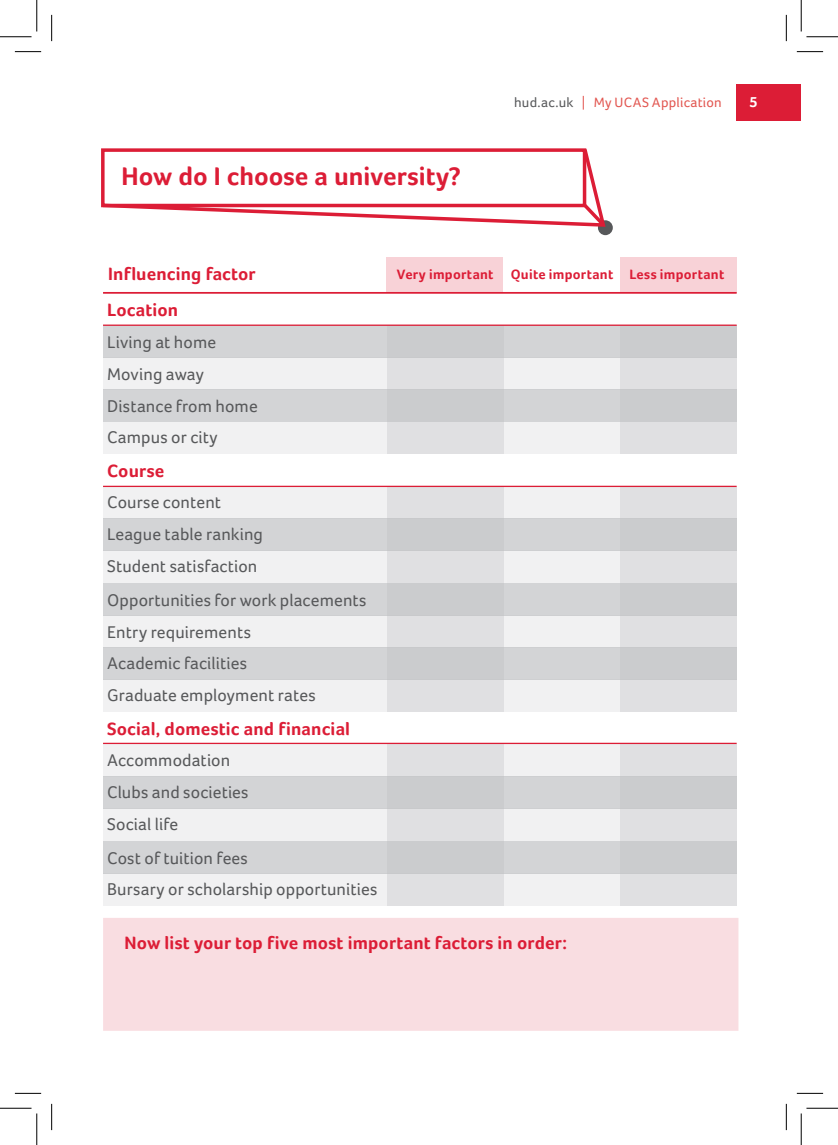
<style>
.page{position:relative;width:838px;height:1145px;background:#fff}
.page>*{position:absolute;margin:0;border:0;box-sizing:border-box;transform-origin:0 0}
.t1{font:700 26.25px "Foco";letter-spacing:.005em;color:#dc1d36}
.t2{font:700 18.38px "Foco";letter-spacing:.01em;color:#dc1d36}
.t3{font:17.5px "Foco";letter-spacing:.005em;color:#57585a}
.t4{font:700 14.88px "Foco";color:#fff}
.t5{font:700 14px "Foco";letter-spacing:.02em;color:#dc1d36}
.t6{font:14px "Foco";letter-spacing:.015em;color:#e25751}
.s1{color:#57585a}
</style>
<div class="page">
<div style="left:103px;top:918px;width:635px;height:113px;background:#f9dde1"></div>
<div style="left:620px;top:257px;width:116px;height:36px;background:#f8d2d7"></div>
<div style="left:598px;top:220px;width:14px;height:15px;background:#57585a;border-radius:50%"></div>
<svg style="left:101px;top:148px;width:498px;height:78px"></svg>
<svg style="left:579px;top:200px;width:28px;height:27px"></svg>
<div style="left:736px;top:84px;width:65px;height:37px;background:#dc1d36"></div>
<div style="left:103px;top:325px;width:633px;height:32px;background:#d3d4d6"></div>
<div style="left:103px;top:357px;width:633px;height:33px;background:#f1f1f2"></div>
<div style="left:103px;top:390px;width:633px;height:32px;background:#d3d4d6"></div>
<div style="left:103px;top:422px;width:633px;height:32px;background:#f1f1f2"></div>
<div style="left:103px;top:486px;width:633px;height:33px;background:#f1f1f2"></div>
<div style="left:103px;top:519px;width:633px;height:32px;background:#d3d4d6"></div>
<div style="left:103px;top:551px;width:633px;height:32px;background:#f1f1f2"></div>
<div style="left:103px;top:583px;width:633px;height:32px;background:#d3d4d6"></div>
<div style="left:103px;top:615px;width:633px;height:33px;background:#f1f1f2"></div>
<div style="left:103px;top:648px;width:633px;height:32px;background:#d3d4d6"></div>
<div style="left:103px;top:680px;width:633px;height:32px;background:#f1f1f2"></div>
<div style="left:103px;top:744px;width:633px;height:33px;background:#f1f1f2"></div>
<div style="left:103px;top:777px;width:633px;height:32px;background:#d3d4d6"></div>
<div style="left:103px;top:809px;width:633px;height:32px;background:#f1f1f2"></div>
<div style="left:103px;top:841px;width:633px;height:32px;background:#d3d4d6"></div>
<div style="left:103px;top:873px;width:633px;height:32px;background:#f1f1f2"></div>
<div style="left:620px;top:325px;width:116px;height:387px;background:linear-gradient(to right,#d6d6d8,#d6d6d8)"></div>
<div style="left:620px;top:744px;width:116px;height:161px;background:linear-gradient(to right,#d7d8da,#d7d8da)"></div>
<div style="left:387px;top:744px;width:117px;height:161px;background:linear-gradient(to right,#d7d8da,#d7d8da)"></div>
<div style="left:387px;top:325px;width:117px;height:387px;background:linear-gradient(to right,#d6d6d8,#d6d6d8)"></div>
<div style="left:386px;top:257px;width:116px;height:36px;background:#f8d2d7"></div>
<hr style="left:103px;top:292px;width:633px;height:2px;background:#dc1d36">
<div style="left:103px;top:454px;width:656px;height:32px;background:#fff"></div>
<hr style="left:103px;top:486px;width:633px;height:1px;background:#dc1d36">
<hr style="left:103px;top:325px;width:633px;height:1px;background:#dc1d36">
<hr style="left:103px;top:743px;width:633px;height:1px;background:#dc1d36">
<svg style="left:15px;top:51px;width:26px;height:1px"></svg>
<svg style="left:796px;top:51px;width:27px;height:1px"></svg>
<svg style="left:15px;top:1093px;width:26px;height:1px"></svg>
<svg style="left:796px;top:1093px;width:27px;height:1px"></svg>
<svg style="left:51px;top:15px;width:1px;height:26px"></svg>
<svg style="left:51px;top:1104px;width:1px;height:26px"></svg>
<svg style="left:786px;top:15px;width:1px;height:26px"></svg>
<svg style="left:786px;top:1104px;width:1px;height:26px"></svg>
<hr style="left:0;top:36px;width:32px;height:1px;background:#000">
<hr style="left:806px;top:36px;width:31px;height:1px;background:#000">
<hr style="left:0;top:1108px;width:32px;height:1px;background:#000">
<hr style="left:806px;top:1108px;width:31px;height:1px;background:#000">
<hr style="left:36px;top:0;width:1px;height:31px;background:#000">
<hr style="left:36px;top:1113px;width:1px;height:32px;background:#000">
<hr style="left:800px;top:0;width:1px;height:31px;background:#000">
<hr style="left:800px;top:1113px;width:1px;height:32px;background:#000">
<p class="t1" style="left:121px;top:161px;width:341px">How do I choose a university?</p>
<p class="t6" style="left:514px;top:95px;width:209px"><span class="s1">hud.ac.uk</span> | My UCAS Application</p>
<p class="t4" style="left:749px;top:93px;width:10px">5</p>
<p class="t2" style="left:108px;top:263px;width:149px">Influencing factor</p>
<p class="t5" style="left:397px;top:266px;width:98px">Very important</p>
<p class="t5" style="left:510px;top:266px;width:104px">Quite important</p>
<p class="t5" style="left:629px;top:266px;width:96px">Less important</p>
<p class="t2" style="left:107px;top:299px;width:73px">Location</p>
<p class="t3" style="left:107px;top:332px;width:111px">Living at home</p>
<p class="t3" style="left:107px;top:364px;width:98px">Moving away</p>
<p class="t3" style="left:107px;top:396px;width:152px">Distance from home</p>
<p class="t3" style="left:107px;top:427px;width:112px">Campus or city</p>
<p class="t2" style="left:107px;top:460px;width:59px">Course</p>
<p class="t3" style="left:107px;top:492px;width:115px">Course content</p>
<p class="t3" style="left:107px;top:524px;width:157px">League table ranking</p>
<p class="t3" style="left:107px;top:556px;width:152px">Student satisfaction</p>
<p class="t3" style="left:107px;top:590px;width:261px">Opportunities for work placements</p>
<p class="t3" style="left:107px;top:622px;width:145px">Entry requirements</p>
<p class="t3" style="left:107px;top:653px;width:141px">Academic facilities</p>
<p class="t3" style="left:107px;top:685px;width:210px">Graduate employment rates</p>
<p class="t2" style="left:107px;top:718px;width:244px">Social, domestic and financial</p>
<p class="t3" style="left:107px;top:750px;width:125px">Accommodation</p>
<p class="t3" style="left:107px;top:782px;width:143px">Clubs and societies</p>
<p class="t3" style="left:107px;top:814px;width:73px">Social life</p>
<p class="t3" style="left:107px;top:848px;width:142px">Cost of tuition fees</p>
<p class="t3" style="left:107px;top:879px;width:272px">Bursary or scholarship opportunities</p>
<p class="t2" style="left:124px;top:932px;width:444px">Now list your top five most important factors in order:</p>
</div>
